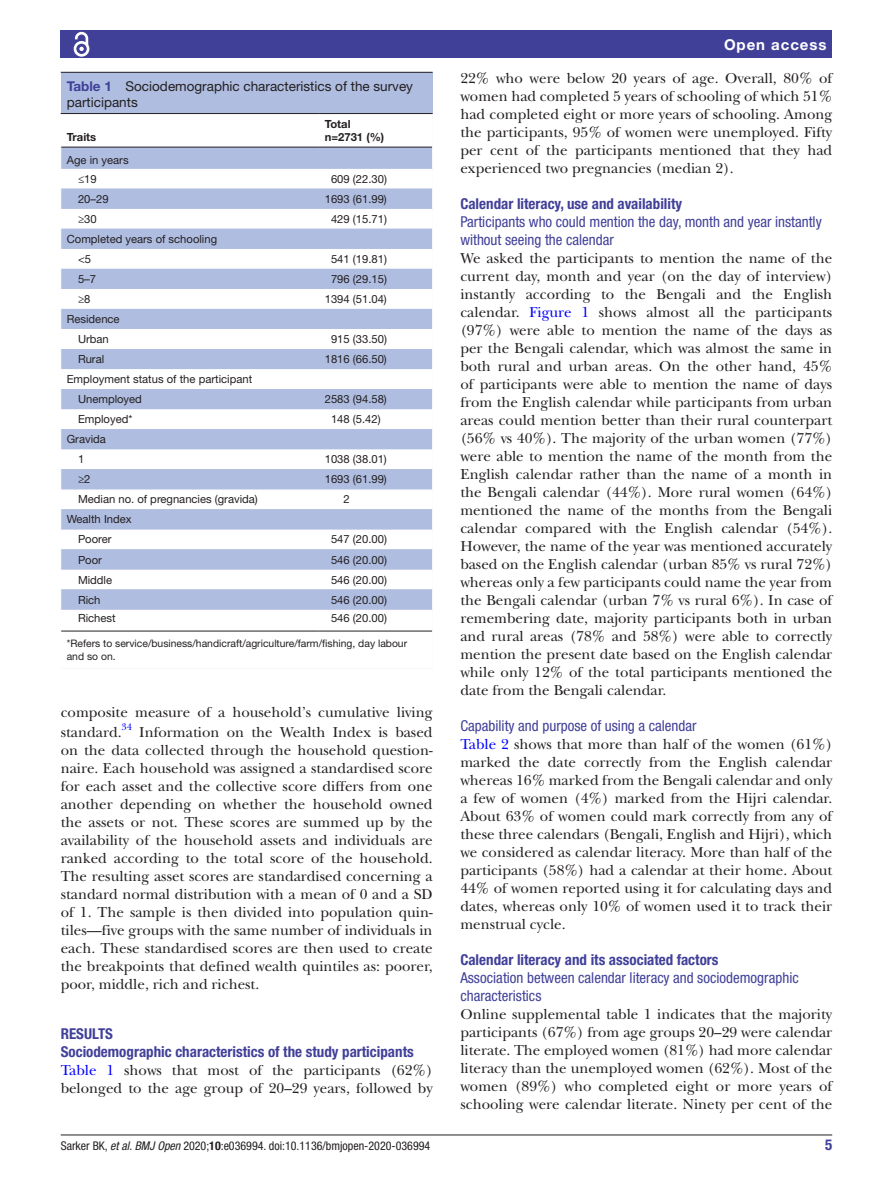
<style>
.page{position:relative;width:893px;height:1191px;background:#fff}
.page>*{position:absolute;margin:0;border:0;box-sizing:border-box;transform-origin:0 0}
.t1{font:15px/18px "New Baskerville";color:#231f20;text-align:justify}
.t2{font:condensed 15px/18px "Helvetica Neue LT Std";color:#414099}
.t3{font:700 condensed 15px/18px "Helvetica Neue LT Std";color:#414099}
.t4{font:700 15px "Helvetica Neue LT Std";letter-spacing:.065em;color:#fff}
.t5{font:13.5px/16.5px "Helvetica Neue LT Std";color:#231f20}
.t6{font:condensed 12px "Helvetica Neue LT Std";color:#231f20}
.t7{font:11.25px/20.1px "Helvetica Neue LT Std";color:#231f20}
.t8{font:700 11.25px/13.5px "Helvetica Neue LT Std";color:#231f20}
.t9{font:10.35px/12.5px "Helvetica Neue LT Std";color:#231f20}
.t10{font:9.9px "New Baskerville";color:#00f}
.s1{font-weight:700;color:#414099}
.s2{color:#00f}
.s3{font-style:italic}
.s4{font-weight:700}
</style>
<div class="page">
<hr style="left:61px;top:1134px;width:771px;height:1px;background:#231f20">
<div style="left:61px;top:31px;width:771px;height:27px;background:#414099"></div>
<svg style="left:73px;top:31px;width:17px;height:26px"></svg>
<div style="left:61px;top:73px;width:372px;height:596px;background:#afbde1"></div>
<hr style="left:61px;top:72px;width:372px;height:1px;background:#231f20">
<div style="left:61px;top:114px;width:371px;height:555px;background:#fff"></div>
<svg style="left:61px;top:148px;width:371px;height:461px"></svg>
<hr style="left:61px;top:113px;width:258px;height:1px;background:#231f20">
<hr style="left:61px;top:147px;width:258px;height:1px;background:#231f20">
<hr style="left:319px;top:113px;width:114px;height:1px;background:#231f20">
<hr style="left:319px;top:147px;width:113px;height:1px;background:#231f20">
<hr style="left:61px;top:630px;width:258px;height:1px;background:#231f20">
<hr style="left:319px;top:630px;width:113px;height:1px;background:#231f20">
<hr style="left:432px;top:114px;width:1px;height:33px;background:#fff">
<svg style="left:432px;top:147px;width:1px;height:484px"></svg>
<hr style="left:432px;top:631px;width:1px;height:38px;background:#fff">
<hr style="left:67px;top:659px;width:366px;height:1px;background:#fff">
<p class="t5" style="left:67px;top:77px;width:348px"><span class="s1">Table 1</span> Sociodemographic characteristics of the survey participants</p>
<p class="t8" style="left:67px;top:130px;width:31px">Traits</p>
<p class="t8" style="left:325px;top:117px;width:61px">Total n=2731 (%)</p>
<p class="t7" style="left:78px;top:151px;width:52px;line-height:18.6px;text-indent:-11px">Age in years ≤19</p>
<p class="t7" style="left:331px;top:168px;width:57px">609 (22.30)</p>
<p class="t7" style="left:78px;top:188px;width:32px">20–29</p>
<p class="t7" style="left:325px;top:188px;width:64px">1693 (61.99)</p>
<p class="t7" style="left:78px;top:208px;width:20px">≥30</p>
<p class="t7" style="left:331px;top:208px;width:57px">429 (15.71)</p>
<p class="t7" style="left:78px;top:229px;width:141px;text-indent:-11px">Completed years of schooling &lt;5</p>
<p class="t7" style="left:331px;top:249px;width:57px">541 (19.81)</p>
<p class="t7" style="left:78px;top:269px;width:20px">5–7</p>
<p class="t7" style="left:331px;top:269px;width:57px">796 (29.15)</p>
<p class="t7" style="left:78px;top:289px;width:14px">≥8</p>
<p class="t7" style="left:325px;top:289px;width:64px">1394 (51.04)</p>
<p class="t7" style="left:67px;top:309px;width:54px;text-align:center">Residence<br>Urban</p>
<p class="t7" style="left:331px;top:329px;width:57px">915 (33.50)</p>
<p class="t7" style="left:78px;top:349px;width:28px">Rural</p>
<p class="t7" style="left:325px;top:349px;width:64px">1816 (66.50)</p>
<p class="t7" style="left:78px;top:369px;width:176px;text-indent:-11px">Employment status of the participant<br>Unemployed</p>
<p class="t7" style="left:325px;top:389px;width:64px">2583 (94.58)</p>
<p class="t7" style="left:78px;top:409px;width:56px">Employed*</p>
<p class="t7" style="left:331px;top:409px;width:51px">148 (5.42)</p>
<p class="t7" style="left:78px;top:429px;width:29px;text-indent:-11px">Gravida<br>1</p>
<p class="t7" style="left:325px;top:449px;width:64px">1038 (38.01)</p>
<p class="t7" style="left:78px;top:469px;width:14px">≥2</p>
<p class="t7" style="left:325px;top:469px;width:64px">1693 (61.99)</p>
<p class="t7" style="left:78px;top:489px;width:181px">Median no. of pregnancies (gravida)</p>
<p class="t7" style="left:344px;top:489px;width:8px">2</p>
<p class="t7" style="left:78px;top:509px;width:55px;text-indent:-11px">Wealth Index<br>Poorer</p>
<p class="t7" style="left:331px;top:529px;width:57px">547 (20.00)</p>
<p class="t7" style="left:78px;top:549px;width:25px">Poor</p>
<p class="t7" style="left:331px;top:549px;width:57px">546 (20.00)</p>
<p class="t7" style="left:78px;top:569px;width:36px">Middle</p>
<p class="t7" style="left:331px;top:569px;width:57px">546 (20.00)</p>
<p class="t7" style="left:78px;top:589px;width:24px">Rich</p>
<p class="t7" style="left:331px;top:589px;width:57px">546 (20.00)</p>
<p class="t7" style="left:78px;top:608px;width:39px">Richest</p>
<p class="t7" style="left:331px;top:608px;width:57px">546 (20.00)</p>
<p class="t9" style="left:67px;top:637px;width:342px">*Refers to service/business/handicraft/agriculture/farm/fishing, day labour and so on.</p>
<p class="t1" style="left:61px;top:702px;width:373px;line-height:20.1px">composite measure of a household’s cumulative living standard.</p>
<p class="t10" style="left:122px;top:721px;width:12px">34</p>
<p class="t1" style="left:61px;top:723px;width:373px;text-indent:79px">Information on the Wealth Index is based on the data collected through the household question&shy;naire. Each household was assigned a standardised score for each asset and the collective score differs from one another depending on whether the household owned the assets or not. These scores are summed up by the availability of the household assets and individuals are ranked according to the total score of the household.<br>The resulting asset scores are standardised concerning a standard normal distribution with a mean of 0 and a SD of 1. The sample is then divided into population quin&shy;tiles—five groups with the same number of individuals in each. These standardised scores are then used to create the breakpoints that defined wealth quintiles as: poorer, poor, middle, rich and richest.</p>
<p class="t3" style="left:61px;top:1025px;width:354px">RESULTS<br>Sociodemographic characteristics of the study participants</p>
<p class="t1" style="left:61px;top:1061px;width:373px"><span class="s2">Table 1</span> shows that most of the participants (62%) belonged to the age group of 20–29 years, followed by</p>
<p class="t4" style="left:724px;top:35px;width:104px">Open access</p>
<p class="t1" style="left:460px;top:69px;width:373px">22% who were below 20 years of age. Overall, 80% of women had completed 5 years of schooling of which 51% had completed eight or more years of schooling. Among the participants, 95% of women were unemployed. Fifty per cent of the participants mentioned that they had experienced two pregnancies (median 2).</p>
<p class="t3" style="left:460px;top:194px;width:223px">Calendar literacy, use and availability</p>
<p class="t2" style="left:460px;top:213px;width:363px">Participants who could mention the day, month and year instantly without seeing the calendar</p>
<p class="t1" style="left:460px;top:249px;width:373px">We asked the participants to mention the name of the current day, month and year (on the day of interview) instantly according to the Bengali and the English calendar. <span class="s2">Figure 1</span> shows almost all the participants (97%) were able to mention the name of the days as per the Bengali calendar, which was almost the same in both rural and urban areas. On the other hand, 45% of participants were able to mention the name of days from the English calendar while participants from urban areas could mention better than their rural counterpart (56% vs 40%). The majority of the urban women (77%) were able to mention the name of the month from the English calendar rather than the name of a month in the Bengali calendar (44%). More rural women (64%) mentioned the name of the months from the Bengali calendar compared with the English calendar (54%).<br>However, the name of the year was mentioned accurately based on the English calendar (urban 85% vs rural 72%) whereas only a few participants could name the year from the Bengali calendar (urban 7% vs rural 6%). In case of remembering date, majority participants both in urban and rural areas (78% and 58%) were able to correctly mention the present date based on the English calendar while only 12% of the total participants mentioned the date from the Bengali calendar.</p>
<p class="t2" style="left:460px;top:717px;width:238px">Capability and purpose of using a calendar</p>
<p class="t1" style="left:460px;top:735px;width:373px"><span class="s2">Table 2</span> shows that more than half of the women (61%) marked the date correctly from the English calendar whereas 16% marked from the Bengali calendar and only a few of women (4%) marked from the Hijri calendar.<br>About 63% of women could mark correctly from any of these three calendars (Bengali, English and Hijri), which we considered as calendar literacy. More than half of the participants (58%) had a calendar at their home. About 44% of women reported using it for calculating days and dates, whereas only 10% of women used it to track their menstrual cycle.</p>
<p class="t3" style="left:460px;top:950px;width:260px">Calendar literacy and its associated factors</p>
<p class="t2" style="left:460px;top:969px;width:340px">Association between calendar literacy and sociodemographic characteristics</p>
<p class="t1" style="left:460px;top:1005px;width:373px">Online supplemental table 1 indicates that the majority participants (67%) from age groups 20–29 were calendar literate. The employed women (81%) had more calendar literacy than the unemployed women (62%). Most of the women (89%) who completed eight or more years of schooling were calendar literate. Ninety per cent of the</p>
<p class="t6" style="left:61px;top:1138px;width:371px">Sarker BK, <span class="s3">et al</span>. <span class="s3">BMJ Open</span> 2020;<span class="s4">10</span>:e036994. doi:10.1136/bmjopen-2020-036994</p>
<p class="t3" style="left:825px;top:1135px;width:9px">5</p>
</div>
